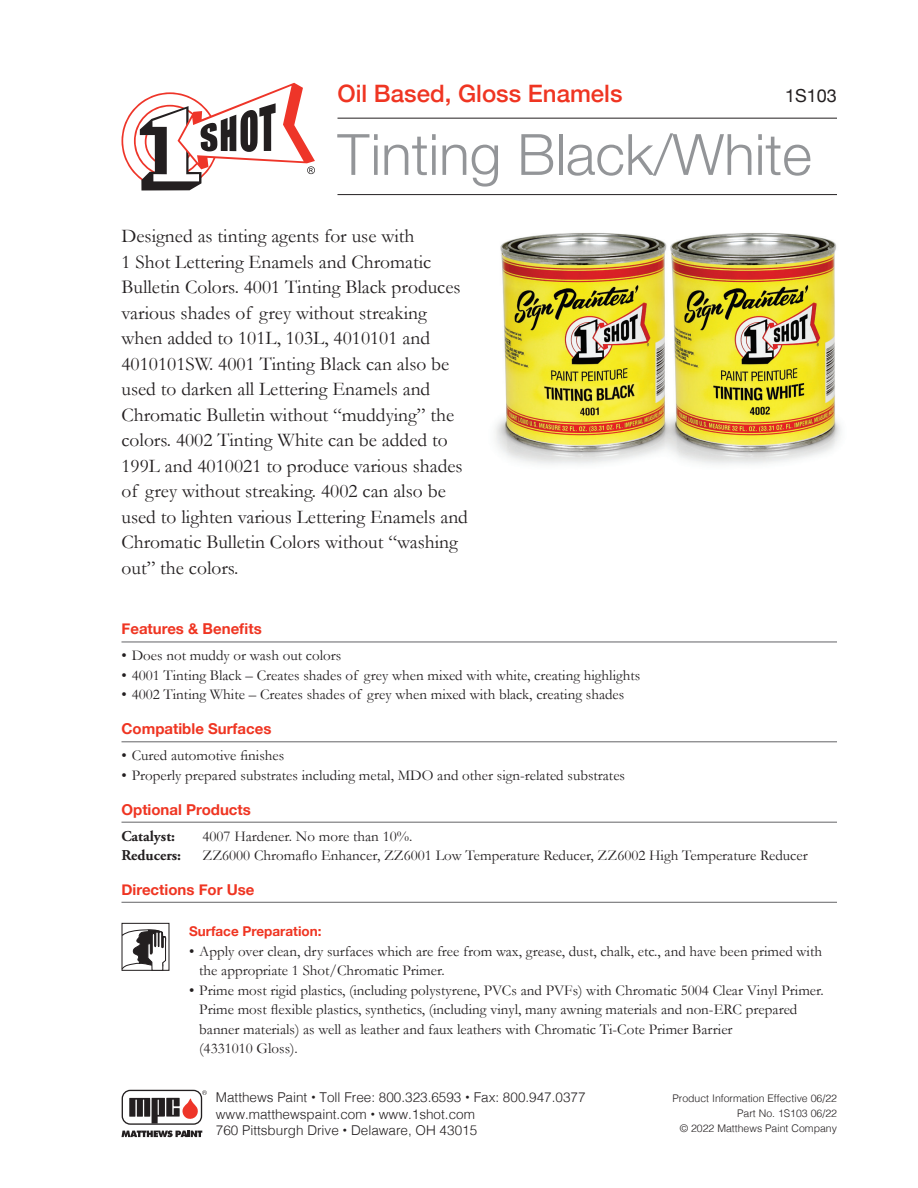
<style>
.page{position:relative;width:918px;height:1188px;background:#fff}
.page>*{position:absolute;margin:0;border:0;box-sizing:border-box;transform-origin:0 0}
.t1{font:300 57px "Helvetica Neue";color:#939598}
.t2{font:500 24px "Helvetica Neue";color:#ef3522}
.t3{font:19.5px/25.5px "Garamond";color:#231f20}
.t4{font:18px "Helvetica Neue";color:#231f20}
.t5{font:15px/19.5px "Garamond";color:#231f20}
.t6{font:700 15px "Helvetica Neue";color:#ef3522}
.t7{font:700 15px "Adobe Garamond Pro";color:#231f20}
.Effective_Date{font:300 13.5px/16.5px "Helvetica";color:#231f20}
.t8{font:700 13.5px "Helvetica Neue";color:#ef3522}
.Effective_Date-2{font:300 10.5px/15px "Helvetica";color:#231f20;text-align:right}
.s1{font-weight:400}
</style>
<div class="page">
<hr style="left:338px;top:194px;width:499px;height:1px;background:#231f20">
<hr style="left:338px;top:118px;width:499px;height:1px;background:#231f20">
<img style="left:495px;top:233px;width:346px;height:232px">
<hr style="left:122px;top:642px;width:715px;height:1px;background:#636366">
<hr style="left:122px;top:902px;width:715px;height:1px;background:#636366">
<svg style="left:122px;top:923px;width:48px;height:48px"></svg>
<hr style="left:122px;top:822px;width:715px;height:1px;background:#636366">
<hr style="left:122px;top:741px;width:715px;height:1px;background:#636366">
<svg style="left:122px;top:83px;width:193px;height:107px"></svg>
<div style="left:122px;top:1090px;width:80px;height:35px;border:1px solid #231f20;border-radius:8px"></div>
<svg style="left:122px;top:1130px;width:80px;height:7px"></svg>
<svg style="left:129px;top:1090px;width:78px;height:34px"></svg>
<p class="t2" style="left:338px;top:74px;width:287px">Oil Based, Gloss Enamels</p>
<p class="t1" style="left:338px;top:109px;width:476px">Tinting Black/White</p>
<p class="t4" style="left:785px;top:83px;width:53px">1S103</p>
<p class="t3" style="left:122px;top:223px;width:348px">Designed as tinting agents for use with<br>1 Shot Lettering Enamels and Chromatic Bulletin Colors. 4001 Tinting Black produces various shades of grey without streaking when added to 101L, 103L, 4010101 and 4010101SW. 4001 Tinting Black can also be used to darken all Lettering Enamels and Chromatic Bulletin without “muddying” the colors. 4002 Tinting White can be added to 199L and 4010021 to produce various shades of grey without streaking. 4002 can also be used to lighten various Lettering Enamels and Chromatic Bulletin Colors without “washing out” the colors.</p>
<p class="t6" style="left:122px;top:617px;width:142px">Features &amp; Benefits</p>
<p class="t5" style="left:122px;top:646px;width:221px">• Does not muddy or wash out colors</p>
<p class="t5" style="left:122px;top:665px;width:520px">• 4001 Tinting Black – Creates shades of grey when mixed with white, creating highlights</p>
<p class="t5" style="left:122px;top:685px;width:504px">• 4002 Tinting White – Creates shades of grey when mixed with black, creating shades</p>
<p class="t6" style="left:122px;top:717px;width:151px">Compatible Surfaces</p>
<p class="t5" style="left:122px;top:746px;width:164px">• Cured automotive finishes</p>
<p class="t5" style="left:122px;top:765px;width:505px">• Properly prepared substrates including metal, MDO and other sign-related substrates</p>
<p class="t6" style="left:122px;top:797px;width:131px">Optional Products</p>
<p class="t7" style="left:122px;top:827px;width:55px">Catalyst:</p>
<p class="t5" style="left:202px;top:826px;width:211px">4007 Hardener. No more than 10%.</p>
<p class="t7" style="left:122px;top:847px;width:61px">Reducers:</p>
<p class="t5" style="left:203px;top:845px;width:607px">ZZ6000 Chromaflo Enhancer, ZZ6001 Low Temperature Reducer, ZZ6002 High Temperature Reducer</p>
<p class="t6" style="left:122px;top:878px;width:135px">Directions For Use</p>
<p class="t8" style="left:189px;top:921px;width:134px">Surface Preparation:</p>
<p class="t5" style="left:199px;top:941px;width:624px;text-indent:-10px">• Apply over clean, dry surfaces which are free from wax, grease, dust, chalk, etc., and have been primed with the appropriate 1 Shot/Chromatic Primer.</p>
<p class="t5" style="left:199px;top:980px;width:626px;text-indent:-10px">• Prime most rigid plastics, (including polystyrene, PVCs and PVFs) with Chromatic 5004 Clear Vinyl Primer.<br>Prime most flexible plastics, synthetics, (including vinyl, many awning materials and non-ERC prepared banner materials) as well as leather and faux leathers with Chromatic Ti-Cote Primer Barrier<br>(4331010 Gloss).</p>
<p class="Effective_Date" style="left:216px;top:1088px;width:371px">Matthews Paint <span class="s1">•</span> Toll Free: 800.323.6593 <span class="s1">•</span> Fax: 800.947.0377 www.matthewspaint.com <span class="s1">•</span> www.1shot.com<br>760 Pittsburgh Drive <span class="s1">•</span> Delaware, OH 43015</p>
<p class="Effective_Date-2" style="left:672px;top:1090px;width:166px">Product Information Effective 06/22<br>Part No. 1S103 06/22<br>© 2022 Matthews Paint Company</p>
</div>
